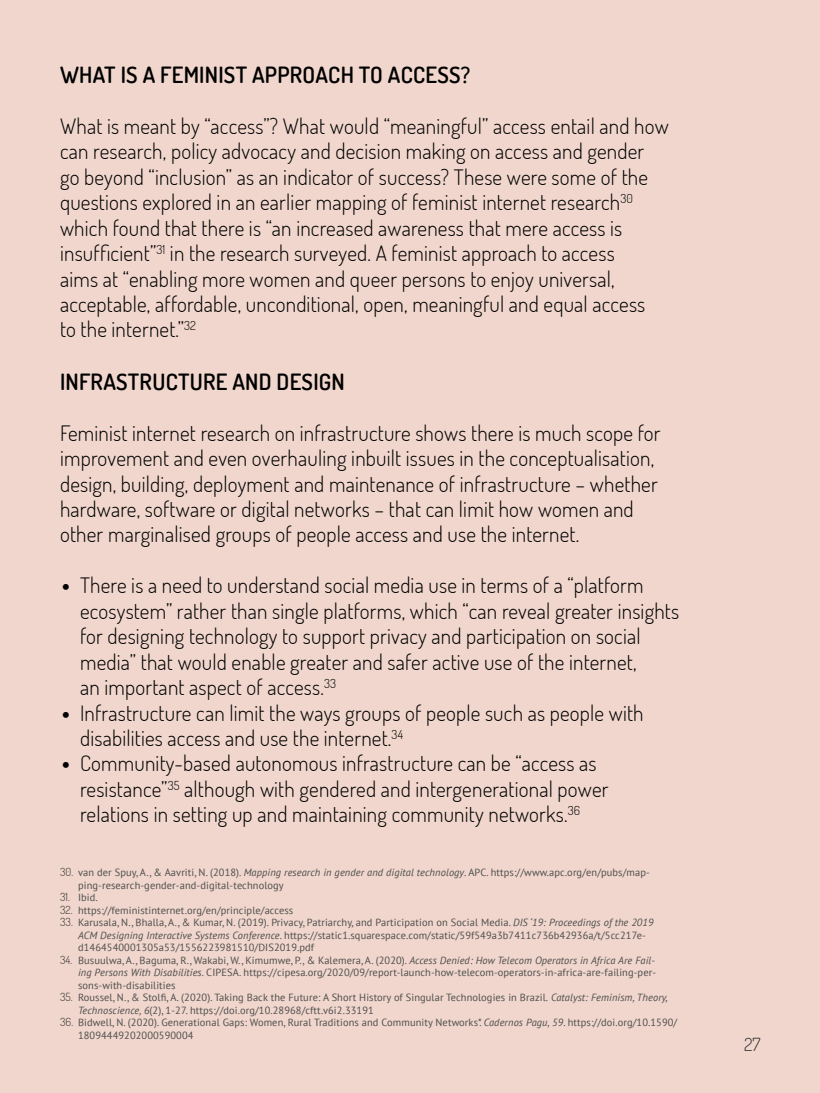
<style>
.page{position:relative;width:820px;height:1093px;background:#fff}
.page>*{position:absolute;margin:0;border:0;box-sizing:border-box;transform-origin:0 0}
.t1{font:600 22.4px "Dosis";letter-spacing:.01em;color:#000}
.t2{font:300 21.2px/25.4px "Dosis";letter-spacing:.01em;color:#000}
.t3{font:300 18px "Dosis";color:#333}
.t4{font:10.4px/12.5px "PT Sans";letter-spacing:.01em;color:#4d4d4d}
.s1{font-family:"Lato";font-size:20px}
.s2{font-family:"Dosis";font-weight:300;font-size:11.2px;color:#333}
.s3{font-style:italic}
</style>
<div class="page">
<div style="left:0;top:0;width:819px;height:1093px;background:#f0d6cc"></div>
<p class="t1" style="left:60px;top:60px;width:411px">WHAT IS A FEMINIST APPROACH TO ACCESS?</p>
<p class="t2" style="left:60px;top:113px;width:610px">What is meant by “access”? What would “meaningful” access entail and how can research, policy advocacy and decision making on access and gender go beyond “inclusion” as an indicator of success? These were some of the questions explored in an earlier mapping of feminist internet research<sup>30 </sup>which found that there is “an increased awareness that mere access is insufficient”<sup>31</sup> in the research surveyed. A feminist approach to access<br>aims at “enabling more women and queer persons to enjoy universal, acceptable, affordable, unconditional, open, meaningful and equal access<br>to the internet.”<sup>32</sup></p>
<p class="t1" style="left:60px;top:367px;width:286px">INFRASTRUCTURE AND DESIGN</p>
<p class="t2" style="left:60px;top:420px;width:602px">Feminist internet research on infrastructure shows there is much scope for improvement and even overhauling inbuilt issues in the conceptualisation, design, building, deployment and maintenance of infrastructure – whether hardware, software or digital networks – that can limit how women and other marginalised groups of people access and use the internet.</p>
<p class="t2" style="left:80px;top:572px;width:600px;text-indent:-20px"><span class="s1">•</span> There is a need to understand social media use in terms of a “platform ecosystem” rather than single platforms, which “can reveal greater insights for designing technology to support privacy and participation on social media” that would enable greater and safer active use of the internet,<br>an important aspect of access.<sup>33</sup></p>
<p class="t2" style="left:80px;top:699px;width:565px;text-indent:-20px"><span class="s1">•</span> Infrastructure can limit the ways groups of people such as people with disabilities access and use the internet.<sup>34</sup></p>
<p class="t2" style="left:80px;top:750px;width:530px;text-indent:-20px"><span class="s1">•</span> Community-based autonomous infrastructure can be “access as resistance”<sup>35</sup> although with gendered and intergenerational power relations in setting up and maintaining community networks.<sup>36</sup></p>
<p class="t4" style="left:78px;top:866px;width:573px;text-indent:-18px"><span class="s2">30.</span> van der Spuy, A., &amp; Aavriti, N. (2018). <span class="s3">Mapping research in gender and digital technology</span>. APC. https://www.apc.org/en/pubs/map&shy;ping-research-gender-and-digital-technology</p>
<p class="t4" style="left:60px;top:891px;width:39px"><span class="s2">31.</span> Ibid.</p>
<p class="t4" style="left:60px;top:904px;width:235px"><span class="s2">32.</span> https://feministinternet.org/en/principle/access</p>
<p class="t4" style="left:78px;top:916px;width:576px;text-indent:-18px"><span class="s2">33.</span> Karusala, N., Bhalla, A., &amp; Kumar, N. (2019). Privacy, Patriarchy, and Participation on Social Media. <span class="s3">DIS ‘19: Proceedings of the 2019<br>ACM Designing Interactive Systems Conference</span>. https://static1.squarespace.com/static/59f549a3b7411c736b42936a/t/5cc217e&shy;d1464540001305a53/1556223981510/DIS2019.pdf</p>
<p class="t4" style="left:78px;top:953px;width:579px;text-align:justify;text-indent:-18px"><span class="s2">34.</span> Busuulwa, A., Baguma, R., Wakabi, W., Kimumwe, P., &amp; Kalemera, A. (2020). <span class="s3">Access Denied: How Telecom Operators in Africa Are Fail&shy;ing Persons With Disabilities</span>. CIPESA. https://cipesa.org/2020/09/report-launch-how-telecom-operators-in-africa-are-failing-per&shy;sons-with-disabilities</p>
<p class="t4" style="left:78px;top:991px;width:591px;text-indent:-18px"><span class="s2">35.</span> Roussel, N., &amp; Stolfi, A. (2020). Taking Back the Future: A Short History of Singular Technologies in Brazil. <span class="s3">Catalyst: Feminism, Theory,<br>Technoscience, 6</span>(2), 1-27. https://doi.org/10.28968/cftt.v6i2.33191</p>
<p class="t4" style="left:78px;top:1016px;width:600px;text-indent:-18px"><span class="s2">36.</span> Bidwell, N. (2020). Generational Gaps: Women, Rural Traditions and Community Networks*. <span class="s3">Cadernos Pagu, 59</span>. https://doi.org/10.1590/<br>18094449202000590004</p>
<p class="t3" style="left:743px;top:1033px;width:18px">27</p>
</div>
